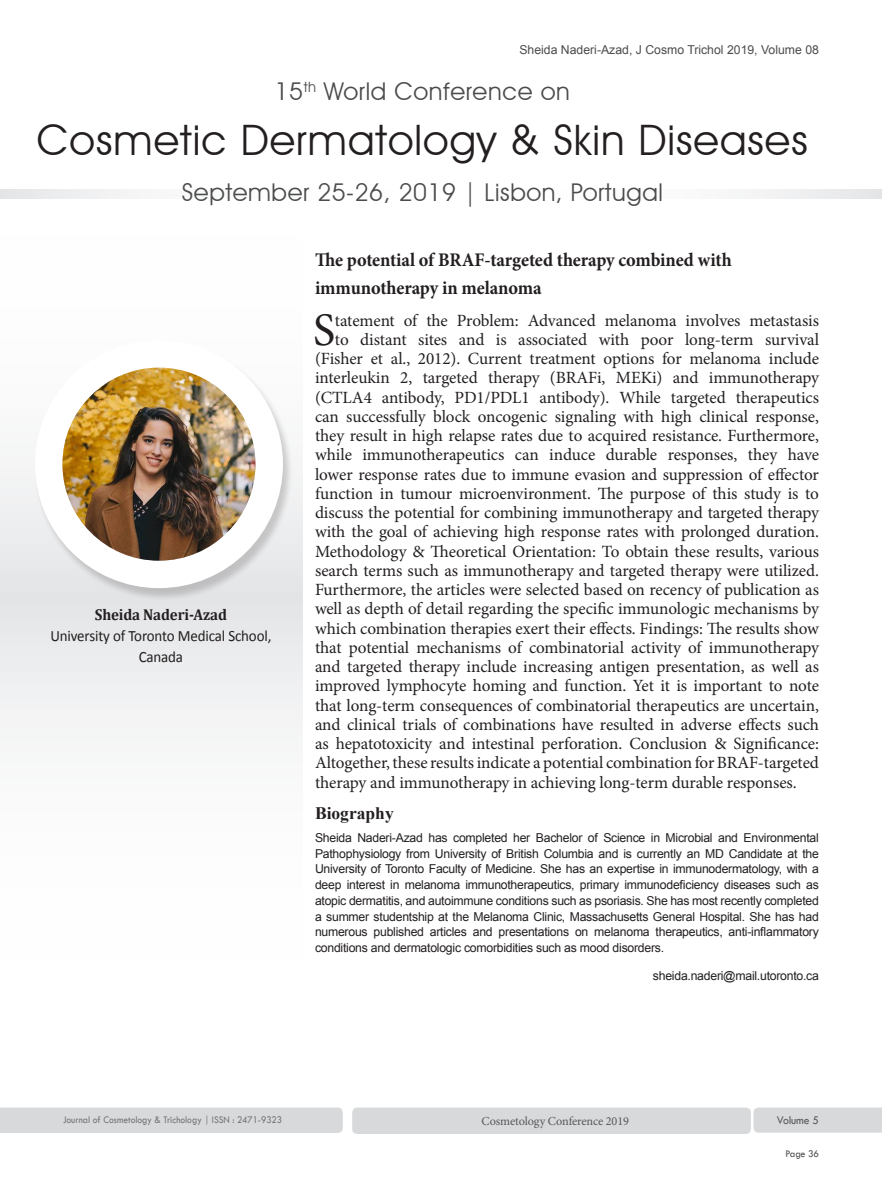
<style>
.page{position:relative;width:882px;height:1197px;background:#fff}
.page>*{position:absolute;margin:0;border:0;box-sizing:border-box;transform-origin:0 0}
.Abstract{font:46.73px "Minion Pro";color:#231f20}
.t1{font:42px "Avant Garde IT Cby BT";letter-spacing:.025em;color:#231f20}
.t2{font:24.5px "Avant Garde IT Cby BT";letter-spacing:.025em;color:#4b4c4d}
.Abstract-2{font:700 19.25px/28px "Minion Pro";letter-spacing:-.005em;color:#231f20;scale:.95 1}
.Bio_Heading{font:700 17.5px "Times New Roman";color:#231f20}
.Abstract-3{font:17.15px "Minion Pro";letter-spacing:-.005em;color:#231f20}
.t3{font:15.75px/21px "Calibri";letter-spacing:-.01em;color:#231f20;text-align:center;scale:.95 1}
.t4{font:700 15.75px "Cambria";letter-spacing:-.01em;color:#231f20;scale:.95 1}
.Biography{font:12.25px/15.8px "Arial";letter-spacing:-.02em;color:#231f20;text-align:justify}
.t5{font:12.25px "Arial";color:#4b4c4d}
.t6{font:12.25px "Minion Pro";letter-spacing:-.01em;color:#57585a}
.t7{font:12.25px "Tw Cen";letter-spacing:-.01em;color:#57585a;scale:.95 1}
.t8{font:10.5px "Tw Cen";color:#717275;scale:.9 1}
.t9{font:10.5px "Tw Cen";letter-spacing:-.02em;color:#4b4c4d;scale:.95 1}
</style>
<div class="page">
<svg style="left:0;top:189px;width:882px;height:9px"></svg>
<div style="left:0;top:597px;width:302px;height:393px;background:linear-gradient(to bottom,#e9eaeb,#fff)"></div>
<div style="left:0;top:205px;width:302px;height:392px;background:linear-gradient(to bottom,#fff,#e9eaeb)"></div>
<div style="left:0;top:1108px;width:343px;height:25px;background:#d8d9db"></div>
<div style="left:352px;top:1108px;width:399px;height:26px;background:#d8d9db;border-radius:5px"></div>
<div style="left:753px;top:1108px;width:129px;height:25px;background:#d8d9db"></div>
<div style="left:34px;top:341px;width:260px;height:260px;background:#231f20;opacity:.2"></div>
<div style="left:35px;top:340px;width:248px;height:248px;background:#fff;border-radius:50%"></div>
<img style="left:62px;top:368px;width:194px;height:193px;border-radius:97px">
<p class="t5" style="left:519px;top:42px;width:301px">Sheida Naderi-Azad, J Cosmo Trichol 2019, Volume 08</p>
<h3 class="t2" style="left:275px;top:77px;width:297px">15<sup>th</sup> World Conference on</h3>
<h2 class="t1" style="left:37px;top:114px;width:772px">Cosmetic Dermatology &amp; Skin Diseases</h2>
<h3 class="t2" style="left:182px;top:178px;width:482px">September 25-26, 2019 | Lisbon, Portugal</h3>
<p class="t4" style="left:95px;top:603px;width:141px">Sheida Naderi-Azad</p>
<p class="t3" style="left:50px;top:625px;width:234px">University of Toronto Medical School,<br>Canada</p>
<p class="Abstract-2" style="left:315px;top:246px;width:440px">The potential of BRAF-targeted therapy combined with immunotherapy in melanoma</p>
<p class="Abstract" style="left:313px;top:299px;width:24px">S</p>
<p class="Abstract-3" style="left:335px;top:309px;width:486px">tatement of the Problem: Advanced melanoma involves metastasis</p>
<p class="Abstract-3" style="left:335px;top:328px;width:486px">to distant sites and is associated with poor long-term survival</p>
<p class="Abstract-3" style="left:315px;top:347px;width:506px">(Fisher et al., 2012). Current treatment options for melanoma include</p>
<p class="Abstract-3" style="left:315px;top:366px;width:506px">interleukin 2, targeted therapy (BRAFi, MEKi) and immunotherapy</p>
<p class="Abstract-3" style="left:315px;top:386px;width:506px">(CTLA4 antibody, PD1/PDL1 antibody). While targeted therapeutics</p>
<p class="Abstract-3" style="left:315px;top:405px;width:505px">can successfully block oncogenic signaling with high clinical response,</p>
<p class="Abstract-3" style="left:315px;top:424px;width:505px">they result in high relapse rates due to acquired resistance. Furthermore,</p>
<p class="Abstract-3" style="left:315px;top:443px;width:506px">while immunotherapeutics can induce durable responses, they have</p>
<p class="Abstract-3" style="left:315px;top:463px;width:505px">lower response rates due to immune evasion and suppression of effector</p>
<p class="Abstract-3" style="left:315px;top:482px;width:506px">function in tumour microenvironment. The purpose of this study is to</p>
<p class="Abstract-3" style="left:315px;top:501px;width:505px">discuss the potential for combining immunotherapy and targeted therapy</p>
<p class="Abstract-3" style="left:315px;top:520px;width:506px">with the goal of achieving high response rates with prolonged duration.</p>
<p class="Abstract-3" style="left:315px;top:540px;width:506px">Methodology &amp; Theoretical Orientation: To obtain these results, various</p>
<p class="Abstract-3" style="left:315px;top:559px;width:505px">search terms such as immunotherapy and targeted therapy were utilized.</p>
<p class="Abstract-3" style="left:315px;top:578px;width:505px">Furthermore, the articles were selected based on recency of publication as</p>
<p class="Abstract-3" style="left:315px;top:597px;width:506px">well as depth of detail regarding the specific immunologic mechanisms by</p>
<p class="Abstract-3" style="left:315px;top:617px;width:505px">which combination therapies exert their effects. Findings: The results show</p>
<p class="Abstract-3" style="left:315px;top:636px;width:506px">that potential mechanisms of combinatorial activity of immunotherapy</p>
<p class="Abstract-3" style="left:315px;top:655px;width:505px">and targeted therapy include increasing antigen presentation, as well as</p>
<p class="Abstract-3" style="left:315px;top:674px;width:506px">improved lymphocyte homing and function. Yet it is important to note</p>
<p class="Abstract-3" style="left:315px;top:694px;width:505px">that long-term consequences of combinatorial therapeutics are uncertain,</p>
<p class="Abstract-3" style="left:315px;top:713px;width:506px">and clinical trials of combinations have resulted in adverse effects such</p>
<p class="Abstract-3" style="left:315px;top:732px;width:506px">as hepatotoxicity and intestinal perforation. Conclusion &amp; Significance:</p>
<p class="Abstract-3" style="left:315px;top:751px;width:506px">Altogether, these results indicate a potential combination for BRAF-targeted</p>
<p class="Abstract-3" style="left:315px;top:771px;width:483px">therapy and immunotherapy in achieving long-term durable responses.</p>
<p class="Bio_Heading" style="left:315px;top:801px;width:80px">Biography</p>
<p class="Biography" style="left:315px;top:830px;width:505px">Sheida Naderi-Azad has completed her Bachelor of Science in Microbial and Environmental Pathophysiology from University of British Columbia and is currently an MD Candidate at the University of Toronto Faculty of Medicine. She has an expertise in immunodermatology, with a deep interest in melanoma immunotherapeutics, primary immunodeficiency diseases such as atopic dermatitis, and autoimmune conditions such as psoriasis. She has most recently completed a summer studentship at the Melanoma Clinic, Massachusetts General Hospital. She has had numerous published articles and presentations on melanoma therapeutics, anti-inflammatory conditions and dermatologic comorbidities such as mood disorders.</p>
<p class="Biography" style="left:653px;top:968px;width:168px">sheida.naderi@mail.utoronto.ca</p>
<p class="t8" style="left:63px;top:1114px;width:245px">Journal of Cosmetology &amp; Trichology | ISSN : 2471-9323</p>
<p class="t6" style="left:482px;top:1113px;width:149px">Cosmetology Conference 2019</p>
<p class="t7" style="left:777px;top:1113px;width:46px">Volume 5</p>
<p class="t9" style="left:786px;top:1147px;width:37px">Page 36</p>
</div>
